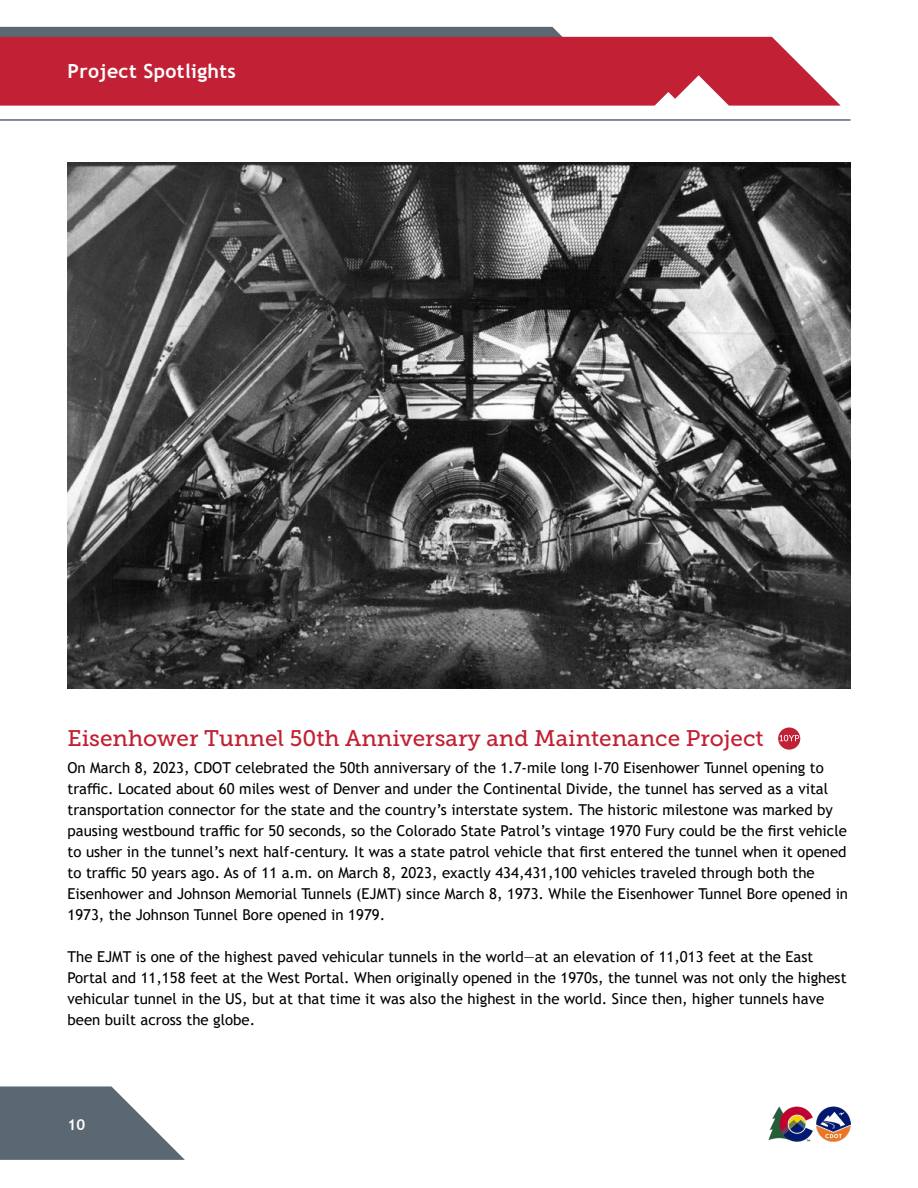
<style>
.page{position:relative;width:918px;height:1188px;background:#fff}
.page>*{position:absolute;margin:0;border:0;box-sizing:border-box;transform-origin:0 0}
.A_Header_4{font:22.5px "Museo Slab 500";color:#c22032}
.t1{font:700 19.5px "Trebuchet MS";letter-spacing:.02em;color:#fff}
.Body_1{font:15px/21px "Trebuchet MS";color:#000}
.t2{font:700 15px "Trebuchet MS";color:#fff}
</style>
<div class="page">
<svg style="left:0;top:27px;width:621px;height:10px;background:#6d747e"></svg>
<svg style="left:0;top:37px;width:841px;height:69px;background:#c52e41"></svg>
<hr style="left:0;top:119px;width:850px;height:2px;background:#5b6771">
<svg style="left:0;top:1086px;width:185px;height:74px"></svg>
<img style="left:768px;top:1106px;width:82px;height:35px">
<img style="left:68px;top:162px;width:782px;height:526px">
<svg style="left:778px;top:728px;width:22px;height:22px"></svg>
<h2 class="t1" style="left:68px;top:59px;width:170px">Project Spotlights</h2>
<h3 class="A_Header_4" style="left:68px;top:726px;width:698px">Eisenhower Tunnel 50th Anniversary and Maintenance Project</h3>
<p class="Body_1" style="left:68px;top:757px;width:782px">On March 8, 2023, CDOT celebrated the 50th anniversary of the 1.7-mile long I-70 Eisenhower Tunnel opening to traffic. Located about 60 miles west of Denver and under the Continental Divide, the tunnel has served as a vital transportation connector for the state and the country’s interstate system. The historic milestone was marked by pausing westbound traffic for 50 seconds, so the Colorado State Patrol’s vintage 1970 Fury could be the first vehicle to usher in the tunnel’s next half-century. It was a state patrol vehicle that first entered the tunnel when it opened to traffic 50 years ago. As of 11 a.m. on March 8, 2023, exactly 434,431,100 vehicles traveled through both the Eisenhower and Johnson Memorial Tunnels (EJMT) since March 8, 1973. While the Eisenhower Tunnel Bore opened in 1973, the Johnson Tunnel Bore opened in 1979.</p>
<p class="Body_1" style="left:68px;top:946px;width:781px">The EJMT is one of the highest paved vehicular tunnels in the world—at an elevation of 11,013 feet at the East Portal and 11,158 feet at the West Portal. When originally opened in the 1970s, the tunnel was not only the highest vehicular tunnel in the US, but at that time it was also the highest in the world. Since then, higher tunnels have been built across the globe.</p>
<p class="t2" style="left:68px;top:1115px;width:19px">10</p>
</div>
